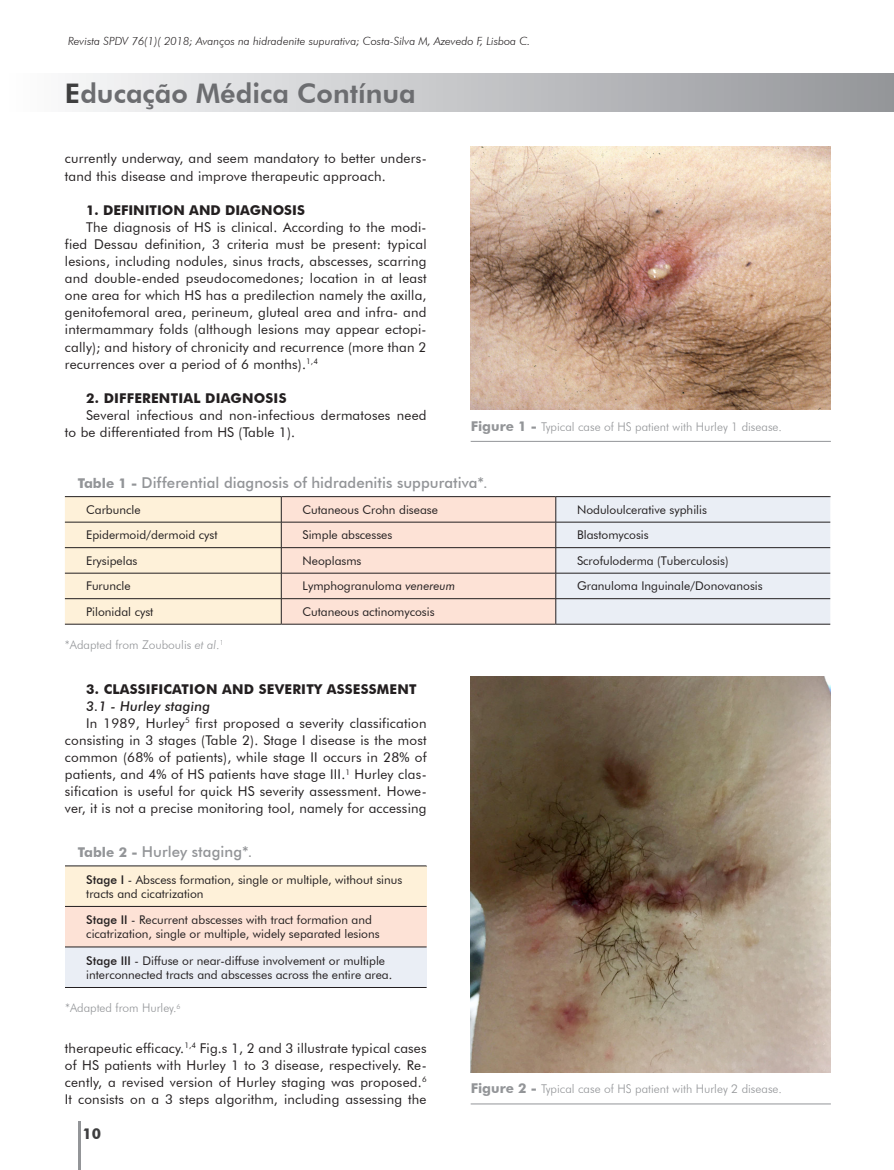
<style>
.page{position:relative;width:894px;height:1170px;background:#fff}
.page>*{position:absolute;margin:0;border:0;box-sizing:border-box;transform-origin:0 0}
.t1{font:800 27px "Futura BT";color:#6c6d70}
.t2{font:500 15px "Futura BT";letter-spacing:.005em;color:#939598}
.t3{font:700 15px "Futura BT";color:#3e3e3f}
.t4{font:13.5px/17.1px "Futura BT";letter-spacing:.015em;color:#231f20}
.t5{font:700 13.5px "Futura BT";letter-spacing:.015em;color:#231f20}
.t6{font:italic 500 13.5px "Futura BT";letter-spacing:.015em;color:#231f20}
.t7{font:12px/14.4px "Futura BT";color:#231f20}
.t8{font:300 12px "Futura BT";color:#939598}
.t9{font:italic 300 11.25px "Futura BT";color:#231f20}
.s1{color:#3e3e3f}
.s2{font-weight:700;font-size:13.5px}
.s3{font-style:italic}
.s4{font-weight:500}
</style>
<div class="page">
<hr style="left:78px;top:1122px;width:3px;height:48px;background:#939598">
<div style="left:1px;top:74px;width:892px;height:38px;background:linear-gradient(to right,#fdfdfe,#939599)"></div>
<hr style="left:470px;top:441px;width:360px;height:1px;background:#939598">
<img style="left:470px;top:146px;width:360px;height:264px">
<div style="left:65px;top:866px;width:361px;height:40px;background:#fef1d9"></div>
<div style="left:65px;top:906px;width:361px;height:41px;background:#fde2d6"></div>
<div style="left:65px;top:947px;width:361px;height:40px;background:#eaeef5"></div>
<hr style="left:65px;top:987px;width:361px;height:1px;background:#231f20">
<hr style="left:65px;top:906px;width:361px;height:1px;background:#231f20">
<hr style="left:65px;top:947px;width:361px;height:1px;background:#231f20">
<hr style="left:65px;top:865px;width:362px;height:1px;background:#231f20">
<hr style="left:65px;top:624px;width:216px;height:1px;background:#231f20">
<hr style="left:281px;top:624px;width:274px;height:1px;background:#231f20">
<hr style="left:555px;top:624px;width:275px;height:1px;background:#231f20">
<svg style="left:65px;top:496px;width:765px;height:128px;background:#ede1d9"></svg>
<hr style="left:470px;top:1104px;width:360px;height:1px;background:#939598">
<img style="left:470px;top:676px;width:360px;height:396px">
<p class="t9" style="left:68px;top:34px;width:463px">Revista SPDV 76(1)( 2018; Avanços na hidradenite supurativa; Costa-Silva M, Azevedo F, Lisboa C.</p>
<h1 class="t1" style="left:65px;top:77px;width:352px"><span class="s1">E</span>ducação Médica Contínua</h1>
<p class="t4" style="left:65px;top:150px;width:363px">currently underway, and seem mandatory to better unders&shy;tand this disease and improve therapeutic approach.</p>
<p class="t5" style="left:86px;top:202px;width:220px">1. DEFINITION AND DIAGNOSIS</p>
<p class="t4" style="left:65px;top:218px;width:363px;text-align:justify;text-indent:21px">The diagnosis of HS is clinical. According to the modi&shy;fied Dessau definition, 3 criteria must be present: typical lesions, including nodules, sinus tracts, abscesses, scarring and double-ended pseudocomedones; location in at least one area for which HS has a predilection namely the axilla, genitofemoral area, perineum, gluteal area and infra- and intermammary folds (although lesions may appear ectopi&shy;cally); and history of chronicity and recurrence (more than 2 recurrences over a period of 6 months).<sup>1,4</sup></p>
<p class="t5" style="left:86px;top:390px;width:202px">2. DIFFERENTIAL DIAGNOSIS</p>
<p class="t4" style="left:65px;top:406px;width:363px;text-indent:21px">Several infectious and non-infectious dermatoses need to be differentiated from HS (Table 1).</p>
<p class="t8" style="left:470px;top:419px;width:313px"><span class="s2">Figure 1 -</span> Typical case of HS patient with Hurley 1 disease.</p>
<p class="t2" style="left:78px;top:474px;width:411px"><span class="s2">Table 1 -</span> Differential diagnosis of hidradenitis suppurativa*.</p>
<p class="t7" style="left:86px;top:502px;width:56px">Carbuncle</p>
<p class="t7" style="left:302px;top:502px;width:137px">Cutaneous Crohn disease</p>
<p class="t7" style="left:577px;top:502px;width:131px">Noduloulcerative syphilis</p>
<p class="t7" style="left:86px;top:528px;width:133px">Epidermoid/dermoid cyst</p>
<p class="t7" style="left:302px;top:528px;width:91px">Simple abscesses</p>
<p class="t7" style="left:577px;top:528px;width:73px">Blastomycosis</p>
<p class="t7" style="left:86px;top:553px;width:53px">Erysipelas</p>
<p class="t7" style="left:302px;top:553px;width:60px">Neoplasms</p>
<p class="t7" style="left:577px;top:553px;width:153px">Scrofuloderma (Tuberculosis)</p>
<p class="t7" style="left:86px;top:579px;width:46px">Furuncle</p>
<p class="t7" style="left:302px;top:579px;width:154px">Lymphogranuloma <span class="s3">venereum</span></p>
<p class="t7" style="left:577px;top:579px;width:187px">Granuloma Inguinale/Donovanosis</p>
<p class="t7" style="left:86px;top:604px;width:69px">Pilonidal cyst</p>
<p class="t7" style="left:302px;top:604px;width:133px">Cutaneous actinomycosis</p>
<p class="t8" style="left:65px;top:638px;width:160px">*Adapted from Zouboulis <span class="s3">et al</span>.<sup>1</sup></p>
<p class="t5" style="left:86px;top:681px;width:332px">3. CLASSIFICATION AND SEVERITY ASSESSMENT</p>
<p class="t6" style="left:86px;top:698px;width:125px">3.1 - Hurley staging</p>
<p class="t4" style="left:86px;top:714px;width:342px">In 1989, Hurley<sup>5</sup> first proposed a severity classification</p>
<p class="t4" style="left:65px;top:731px;width:363px">consisting in 3 stages (Table 2). Stage I disease is the most</p>
<p class="t4" style="left:65px;top:748px;width:363px">common (68% of patients), while stage II occurs in 28% of</p>
<p class="t4" style="left:65px;top:766px;width:363px">patients, and 4% of HS patients have stage III.<sup>1</sup> Hurley clas-</p>
<p class="t4" style="left:65px;top:783px;width:363px">sification is useful for quick HS severity assessment. Howe-</p>
<p class="t4" style="left:65px;top:800px;width:363px">ver, it is not a precise monitoring tool, namely for accessing</p>
<p class="t2" style="left:78px;top:843px;width:176px"><span class="s2">Table 2 -</span> Hurley staging*.</p>
<p class="t7" style="left:86px;top:872px;width:317px"><span class="s4">Stage I</span> - Abscess formation, single or multiple, without sinus tracts and cicatrization</p>
<p class="t7" style="left:86px;top:912px;width:295px"><span class="s4">Stage II</span> - Recurrent abscesses with tract formation and cicatrization, single or multiple, widely separated lesions</p>
<p class="t7" style="left:86px;top:953px;width:307px"><span class="s4">Stage III</span> - Diffuse or near-diffuse involvement or multiple interconnected tracts and abscesses across the entire area.</p>
<p class="t8" style="left:65px;top:1001px;width:117px">*Adapted from Hurley.<sup>6</sup></p>
<p class="t4" style="left:65px;top:1039px;width:363px;text-align:justify">therapeutic efficacy.<sup>1,4</sup> Fig.s 1, 2 and 3 illustrate typical cases of HS patients with Hurley 1 to 3 disease, respectively. Re&shy;cently, a revised version of Hurley staging was proposed.<sup>6<br></sup>It consists on a 3 steps algorithm, including assessing the</p>
<p class="t3" style="left:82px;top:1125px;width:20px">10</p>
<p class="t8" style="left:470px;top:1082px;width:313px"><span class="s2">Figure 2 -</span> Typical case of HS patient with Hurley 2 disease.</p>
</div>
